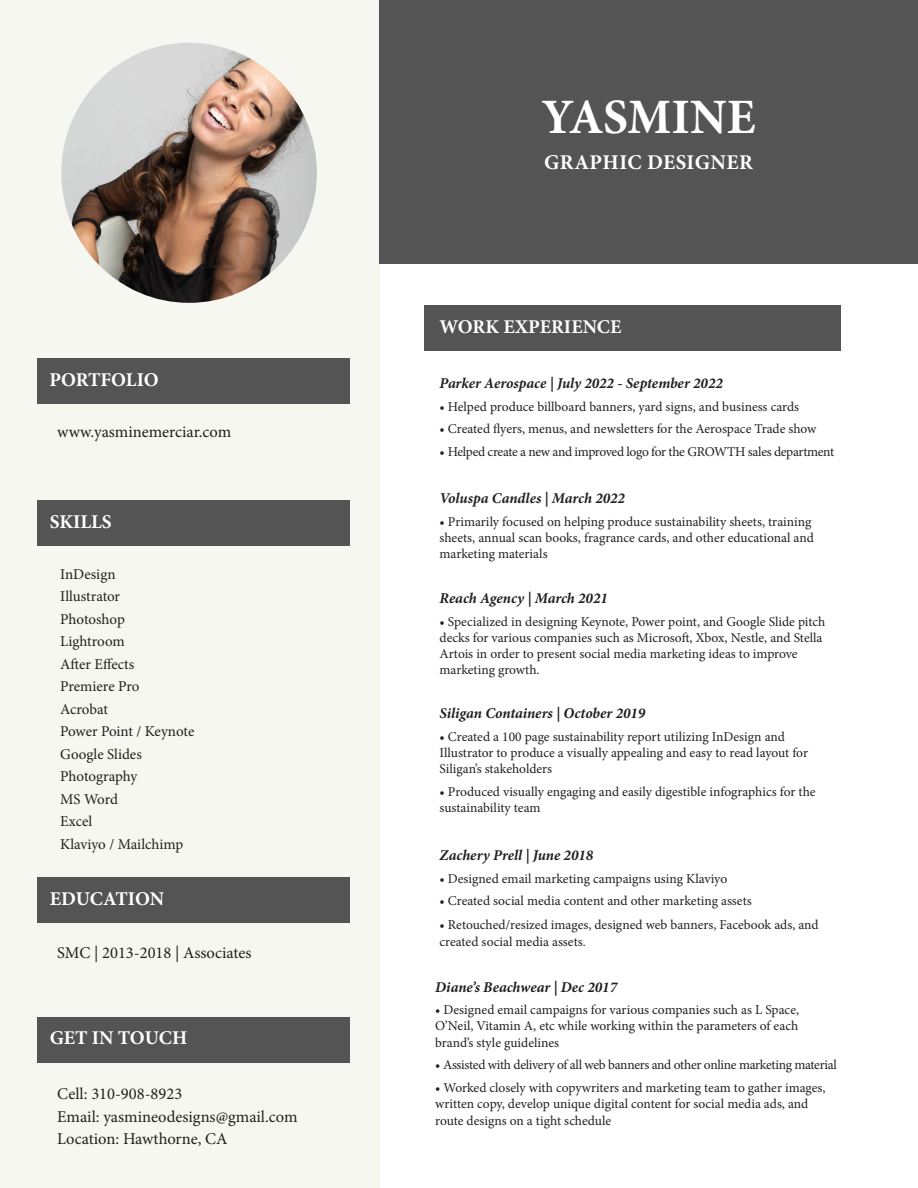
<style>
.page{position:relative;width:918px;height:1188px;background:#fff}
.page>*{position:absolute;margin:0;border:0;box-sizing:border-box;transform-origin:0 0}
.t1{font:700 49.5px "Minion Pro";letter-spacing:-.005em;color:#fff}
.t2{font:700 21px "Minion Pro";letter-spacing:.02em;color:#fff}
.t3{font:700 19.5px "Minion Pro";color:#fff}
.t4{font:16.5px "Minion Pro";color:#231f20}
.t5{font:italic 700 15px "Minion Pro";color:#231f20}
.t6{font:15px "Minion Pro";letter-spacing:-.005em;color:#231f20}
.t7{font:13.5px/16.2px "Minion Pro";letter-spacing:-.005em;color:#231f20}
.t8{font:13.5px "Minion Pro";letter-spacing:-.025em;color:#231f20}
</style>
<div class="page">
<div style="left:0;top:0;width:379px;height:1188px;background:#f6f7f1"></div>
<div style="left:424px;top:306px;width:417px;height:45px;background:#545454"></div>
<div style="left:38px;top:358px;width:312px;height:45px;background:#545454"></div>
<div style="left:38px;top:501px;width:312px;height:45px;background:#545454"></div>
<div style="left:38px;top:878px;width:312px;height:45px;background:#545454"></div>
<div style="left:38px;top:1017px;width:312px;height:45px;background:#545454"></div>
<div style="left:379px;top:0;width:539px;height:264px;background:#545454"></div>
<img style="left:61px;top:43px;width:256px;height:260px">
<p class="t3" style="left:49px;top:366px;width:111px">PORTFOLIO</p>
<p class="t4" style="left:57px;top:420px;width:176px">www.yasminemerciar.com</p>
<p class="t3" style="left:50px;top:508px;width:64px">SKILLS</p>
<p class="t6" style="left:60px;top:564px;width:57px">InDesign</p>
<p class="t6" style="left:60px;top:587px;width:61px">Illustrator</p>
<p class="t6" style="left:60px;top:609px;width:66px">Photoshop</p>
<p class="t6" style="left:60px;top:632px;width:66px">Lightroom</p>
<p class="t6" style="left:60px;top:654px;width:76px">After Effects</p>
<p class="t6" style="left:60px;top:677px;width:81px">Premiere Pro</p>
<p class="t6" style="left:60px;top:699px;width:49px">Acrobat</p>
<p class="t6" style="left:60px;top:722px;width:136px">Power Point / Keynote</p>
<p class="t6" style="left:60px;top:744px;width:83px">Google Slides</p>
<p class="t6" style="left:60px;top:767px;width:79px">Photography</p>
<p class="t6" style="left:60px;top:789px;width:59px">MS Word</p>
<p class="t6" style="left:60px;top:812px;width:34px">Excel</p>
<p class="t6" style="left:60px;top:834px;width:125px">Klaviyo / Mailchimp</p>
<p class="t3" style="left:50px;top:885px;width:116px">EDUCATION</p>
<p class="t4" style="left:57px;top:942px;width:196px">SMC | 2013-2018 | Associates</p>
<p class="t3" style="left:50px;top:1025px;width:139px">GET IN TOUCH</p>
<p class="t4" style="left:57px;top:1083px;width:127px">Cell: 310-908-8923</p>
<p class="t4" style="left:57px;top:1105px;width:242px">Email: yasmineodesigns@gmail.com</p>
<p class="t4" style="left:57px;top:1128px;width:172px">Location: Hawthorne, CA</p>
<p class="t1" style="left:542px;top:82px;width:216px">YASMINE</p>
<p class="t2" style="left:544px;top:148px;width:210px">GRAPHIC DESIGNER</p>
<p class="t3" style="left:440px;top:313px;width:183px">WORK EXPERIENCE</p>
<p class="t5" style="left:440px;top:373px;width:285px">Parker Aerospace | July 2022 - September 2022</p>
<p class="t7" style="left:440px;top:399px;width:361px">• Helped produce billboard banners, yard signs, and business cards</p>
<p class="t7" style="left:440px;top:421px;width:378px">• Created flyers, menus, and newsletters for the Aerospace Trade show</p>
<p class="t8" style="left:440px;top:443px;width:396px">• Helped create a new and improved logo for the GROWTH sales department</p>
<p class="t5" style="left:440px;top:488px;width:187px">Voluspa Candles | March 2022</p>
<p class="t7" style="left:440px;top:514px;width:376px">• Primarily focused on helping produce sustainability sheets, training sheets, annual scan books, fragrance cards, and other educational and marketing materials</p>
<p class="t5" style="left:440px;top:588px;width:170px">Reach Agency | March 2021</p>
<p class="t7" style="left:440px;top:613px;width:387px">• Specialized in designing Keynote, Power point, and Google Slide pitch decks for various companies such as Microsoft, Xbox, Nestle, and Stella<br>Artois in order to present social media marketing ideas to improve</p>
<p class="t7" style="left:440px;top:662px;width:102px">marketing growth.</p>
<p class="t5" style="left:440px;top:703px;width:207px">Siligan Containers | October 2019</p>
<p class="t7" style="left:440px;top:728px;width:370px">• Created a 100 page sustainability report utilizing InDesign and<br>Illustrator to produce a visually appealing and easy to read layout for<br>Siligan’s stakeholders</p>
<p class="t7" style="left:440px;top:783px;width:378px">• Produced visually engaging and easily digestible infographics for the sustainability team</p>
<p class="t5" style="left:440px;top:845px;width:155px">Zachery Prell | June 2018</p>
<p class="t7" style="left:440px;top:870px;width:289px">• Designed email marketing campaigns using Klaviyo</p>
<p class="t7" style="left:440px;top:893px;width:314px">• Created social media content and other marketing assets</p>
<p class="t7" style="left:440px;top:917px;width:381px">• Retouched/resized images, designed web banners, Facebook ads, and</p>
<p class="t7" style="left:440px;top:933px;width:148px">created social media assets.</p>
<p class="t5" style="left:435px;top:976px;width:183px">Diane’s Beachwear | Dec 2017</p>
<p class="t7" style="left:435px;top:1002px;width:365px;text-align:justify">• Designed email campaigns for various companies such as L Space, O’Neil, Vitamin A, etc while working within the parameters of each brand’s style guidelines</p>
<p class="t8" style="left:435px;top:1056px;width:403px">• Assisted with delivery of all web banners and other online marketing material</p>
<p class="t7" style="left:435px;top:1079px;width:392px">• Worked closely with copywriters and marketing team to gather images, written copy, develop unique digital content for social media ads, and</p>
<p class="t7" style="left:435px;top:1112px;width:178px">route designs on a tight schedule</p>
</div>
